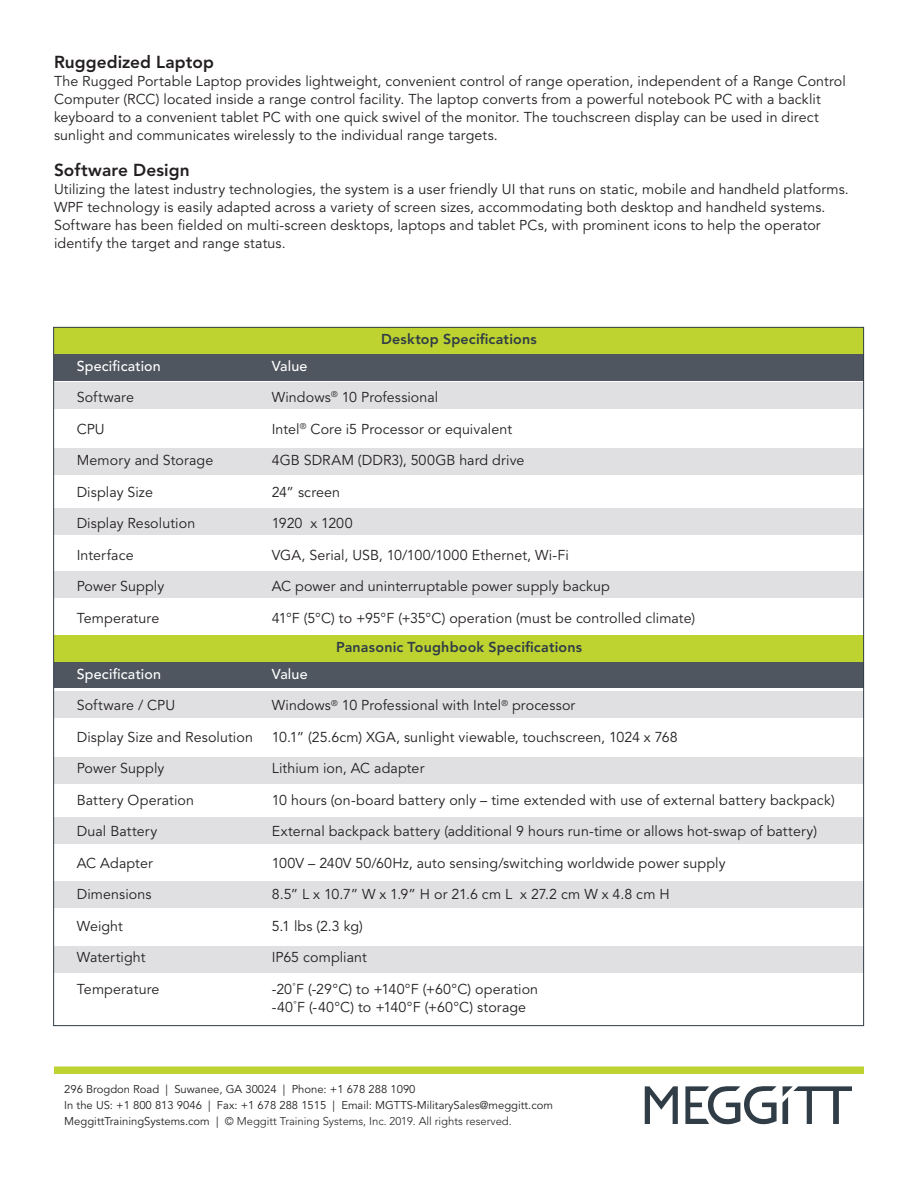
<style>
.page{position:relative;width:918px;height:1188px;background:#fff}
.page>*{position:absolute;margin:0;border:0;box-sizing:border-box;transform-origin:0 0}
.t1{font:800 17.25px "Avenir LT Std";letter-spacing:.005em;color:#231f20}
.t2{font:14.25px/18px "Avenir LT Std";letter-spacing:.01em;color:#231f20}
.t3{font:800 14.25px "Avenir LT Std";letter-spacing:.015em;color:#303d47}
.t4{font:500 14.25px "Avenir LT Std";letter-spacing:.015em;color:#fff}
.t5{font:11.25px/15.6px "Avenir LT Std";color:#231f20}
.s1{font-weight:300}
</style>
<div class="page">
<div style="left:54px;top:354px;width:810px;height:27px;background:#50565f"></div>
<div style="left:54px;top:327px;width:810px;height:27px;background:#bed330"></div>
<div style="left:54px;top:382px;width:810px;height:28px;background:#e0e0e2"></div>
<div style="left:54px;top:448px;width:810px;height:28px;background:#e0e0e2"></div>
<div style="left:54px;top:508px;width:810px;height:28px;background:#e0e0e2"></div>
<div style="left:54px;top:572px;width:810px;height:26px;background:#e0e0e2"></div>
<div style="left:54px;top:661px;width:810px;height:27px;background:#50565f"></div>
<div style="left:54px;top:635px;width:810px;height:27px;background:#bed330"></div>
<div style="left:54px;top:691px;width:810px;height:27px;background:#e0e0e2"></div>
<div style="left:54px;top:757px;width:810px;height:27px;background:#e0e0e2"></div>
<div style="left:54px;top:817px;width:810px;height:27px;background:#e0e0e2"></div>
<div style="left:54px;top:881px;width:810px;height:27px;background:#e0e0e2"></div>
<div style="left:54px;top:946px;width:810px;height:27px;background:#e0e0e2"></div>
<div style="left:54px;top:1066px;width:810px;height:8px;background:#bed330"></div>
<svg style="left:645px;top:1086px;width:33px;height:38px"></svg>
<svg style="left:685px;top:1086px;width:167px;height:38px"></svg>
<p class="t1" style="left:54px;top:52px;width:162px">Ruggedized Laptop</p>
<p class="t2" style="left:54px;top:72px;width:793px">The Rugged Portable Laptop provides lightweight, convenient control of range operation, independent of a Range Control Computer (RCC) located inside a range control facility. The laptop converts from a powerful notebook PC with a backlit keyboard to a convenient tablet PC with one quick swivel of the monitor. The touchscreen display can be used in direct sunlight and communicates wirelessly to the individual range targets.</p>
<p class="t1" style="left:54px;top:160px;width:137px">Software Design</p>
<p class="t2" style="left:54px;top:180px;width:796px">Utilizing the latest industry technologies, the system is a user friendly UI that runs on static, mobile and handheld platforms.<br>WPF technology is easily adapted across a variety of screen sizes, accommodating both desktop and handheld systems.<br>Software has been fielded on multi-screen desktops, laptops and tablet PCs, with prominent icons to help the operator identify the target and range status.</p>
<p class="t3" style="left:381px;top:331px;width:157px">Desktop Specifications</p>
<p class="t4" style="left:77px;top:357px;width:86px">Specification</p>
<p class="t4" style="left:272px;top:357px;width:37px">Value</p>
<p class="t2" style="left:77px;top:389px;width:59px">Software</p>
<p class="t2" style="left:272px;top:389px;width:168px">Windows<sup>®</sup> 10 Professional</p>
<p class="t2" style="left:77px;top:420px;width:29px">CPU</p>
<p class="t2" style="left:272px;top:420px;width:242px">Intel<sup>®</sup> Core i5 Processor or equivalent</p>
<p class="t2" style="left:77px;top:452px;width:138px">Memory and Storage</p>
<p class="t2" style="left:272px;top:452px;width:254px">4GB SDRAM (DDR3), 500GB hard drive</p>
<p class="t2" style="left:77px;top:483px;width:78px">Display Size</p>
<p class="t2" style="left:272px;top:483px;width:70px">24” screen</p>
<p class="t2" style="left:77px;top:515px;width:120px">Display Resolution</p>
<p class="t2" style="left:272px;top:515px;width:82px">1920 x 1200</p>
<p class="t2" style="left:77px;top:546px;width:58px">Interface</p>
<p class="t2" style="left:272px;top:546px;width:299px">VGA, Serial, USB, 10/100/1000 Ethernet, Wi-Fi</p>
<p class="t2" style="left:77px;top:578px;width:89px">Power Supply</p>
<p class="t2" style="left:272px;top:578px;width:340px">AC power and uninterruptable power supply backup</p>
<p class="t2" style="left:77px;top:609px;width:84px">Temperature</p>
<p class="t2" style="left:272px;top:609px;width:425px">41°F (5°C) to +95°F (+35°C) operation (must be controlled climate)</p>
<p class="t3" style="left:336px;top:639px;width:248px">Panasonic Toughbook Specifications</p>
<p class="t4" style="left:77px;top:666px;width:86px">Specification</p>
<p class="t4" style="left:272px;top:666px;width:37px">Value</p>
<p class="t2" style="left:77px;top:697px;width:100px">Software / CPU</p>
<p class="t2" style="left:272px;top:697px;width:305px">Windows<sup>®</sup> 10 Professional with Intel<sup>®</sup> processor</p>
<p class="t2" style="left:77px;top:728px;width:178px">Display Size and Resolution</p>
<p class="t2" style="left:272px;top:728px;width:407px">10.1” (25.6cm) XGA, sunlight viewable, touchscreen, 1024 x 768</p>
<p class="t2" style="left:77px;top:760px;width:89px">Power Supply</p>
<p class="t2" style="left:272px;top:760px;width:154px">Lithium ion, AC adapter</p>
<p class="t2" style="left:77px;top:791px;width:119px">Battery Operation</p>
<p class="t2" style="left:272px;top:791px;width:565px">10 hours (on-board battery only – time extended with use of external battery backpack)</p>
<p class="t2" style="left:77px;top:823px;width:82px">Dual Battery</p>
<p class="t2" style="left:272px;top:823px;width:547px">External backpack battery (additional 9 hours run-time or allows hot-swap of battery)</p>
<p class="t2" style="left:77px;top:854px;width:78px">AC Adapter</p>
<p class="t2" style="left:272px;top:854px;width:455px">100V – 240V 50/60Hz, auto sensing/switching worldwide power supply</p>
<p class="t2" style="left:77px;top:886px;width:76px">Dimensions</p>
<p class="t2" style="left:272px;top:886px;width:400px">8.5” L x 10.7” W x 1.9” H or 21.6 cm L x 27.2 cm W x 4.8 cm H</p>
<p class="t2" style="left:77px;top:917px;width:48px">Weight</p>
<p class="t2" style="left:272px;top:917px;width:93px">5.1 lbs (2.3 kg)</p>
<p class="t2" style="left:77px;top:949px;width:70px">Watertight</p>
<p class="t2" style="left:272px;top:949px;width:97px">IP65 compliant</p>
<p class="t2" style="left:77px;top:980px;width:84px">Temperature</p>
<p class="t2" style="left:272px;top:980px;width:268px">-20<sup>°</sup>F (-29°C) to +140°F (+60°C) operation -40<sup>°</sup>F (-40°C) to +140°F (+60°C) storage</p>
<p class="t5" style="left:64px;top:1082px;width:490px">296 Brogdon Road | Suwanee, GA 30024 | Phone: +1 678 288 1090<br>In the US: +1 800 813 9046 | Fax: +1 678 288 1515 | Email: MGTTS-MilitarySales@meggitt.com<br>MeggittTrainingSystems.com | <span class="s1">© Meggitt Training Systems, Inc. 2019. All rights reserved.</span></p>
</div>
